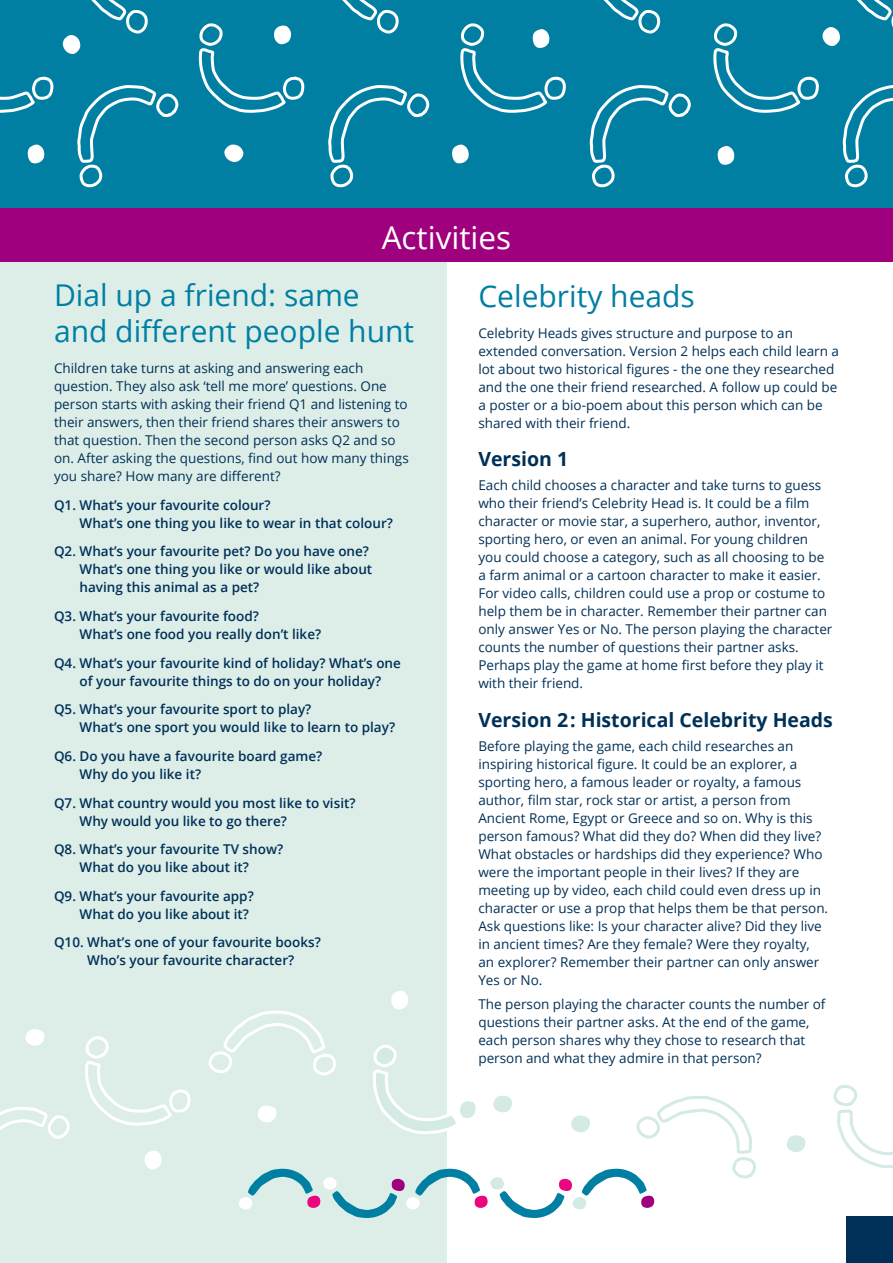
<style>
.page{position:relative;width:893px;height:1263px;background:#fff}
.page>*{position:absolute;margin:0;border:0;box-sizing:border-box;transform-origin:0 0}
.t1{font:31.5px "Open Sans";color:#fff}
.t2{font:30px/36px "Open Sans";color:#007fa3}
.t3{font:700 19.5px "Open Sans";color:#003057}
.t4{font:13.5px/18px "Open Sans";color:#003057}
.t5{font:600 13.5px/18px "Open Sans";color:#003057}
</style>
<div class="page">
<svg style="left:833px;top:1085px;width:60px;height:83px"></svg>
<div style="left:0;top:0;width:446px;height:1263px;background:#ddeee9"></div>
<div style="left:0;top:0;width:893px;height:208px;background:#007fa3"></div>
<svg style="left:26px;top:1029px;width:18px;height:17px"></svg>
<svg style="left:787px;top:1135px;width:19px;height:17px"></svg>
<div style="left:847px;top:1217px;width:46px;height:46px;background:#003057"></div>
<div style="left:0;top:208px;width:893px;height:54px;background:#9e007e"></div>
<svg style="left:0;top:76px;width:54px;height:88px"></svg>
<svg style="left:85px;top:1036px;width:106px;height:134px"></svg>
<svg style="left:198px;top:23px;width:107px;height:140px"></svg>
<svg style="left:452px;top:23px;width:114px;height:141px"></svg>
<svg style="left:77px;top:85px;width:102px;height:103px"></svg>
<svg style="left:208px;top:959px;width:548px;height:259px"></svg>
<svg style="left:0;top:1107px;width:70px;height:32px"></svg>
<svg style="left:328px;top:85px;width:102px;height:103px"></svg>
<svg style="left:589px;top:85px;width:102px;height:103px"></svg>
<svg style="left:63px;top:0;width:85px;height:54px"></svg>
<svg style="left:342px;top:0;width:57px;height:34px"></svg>
<svg style="left:603px;top:0;width:58px;height:34px"></svg>
<svg style="left:713px;top:0;width:180px;height:188px"></svg>
<h1 class="t1" style="left:382px;top:216px;width:131px">Activities</h1>
<h2 class="t2" style="left:54px;top:277px;width:362px">Dial up a friend: same and different people hunt</h2>
<p class="t4" style="left:54px;top:359px;width:356px">Children take turns at asking and answering each question. They also ask ‘tell me more’ questions. One person starts with asking their friend Q1 and listening to their answers, then their friend shares their answers to that question. Then the second person asks Q2 and so on. After asking the questions, find out how many things you share? How many are different?</p>
<p class="t5" style="left:80px;top:495px;width:315px;text-indent:-26px">Q1. What’s your favourite colour?<br>What’s one thing you like to wear in that colour?</p>
<p class="t5" style="left:80px;top:542px;width:294px;text-indent:-26px">Q2. What’s your favourite pet? Do you have one?<br>What’s one thing you like or would like about having this animal as a pet?</p>
<p class="t5" style="left:80px;top:607px;width:243px;text-indent:-26px">Q3. What’s your favourite food?<br>What’s one food you really don’t like?</p>
<p class="t5" style="left:54px;top:653px;width:348px;text-align:center">Q4. What’s your favourite kind of holiday? What’s one of your favourite things to do on your holiday?</p>
<p class="t5" style="left:80px;top:700px;width:317px;text-indent:-26px">Q5. What’s your favourite sport to play?<br>What’s one sport you would like to learn to play?</p>
<p class="t5" style="left:80px;top:747px;width:244px;text-indent:-26px">Q6. Do you have a favourite board game?<br>Why do you like it?</p>
<p class="t5" style="left:80px;top:793px;width:277px;text-indent:-26px">Q7. What country would you most like to visit?<br>Why would you like to go there?</p>
<p class="t5" style="left:80px;top:840px;width:205px;text-indent:-26px">Q8. What’s your favourite TV show?<br>What do you like about it?</p>
<p class="t5" style="left:80px;top:886px;width:176px;text-indent:-26px">Q9. What’s your favourite app?<br>What do you like about it?</p>
<p class="t5" style="left:54px;top:933px;width:268px;text-align:center">Q10. What’s one of your favourite books?<br>Who’s your favourite character?</p>
<h2 class="t2" style="left:478px;top:277px;width:218px">Celebrity heads</h2>
<p class="t4" style="left:478px;top:323px;width:362px">Celebrity Heads gives structure and purpose to an extended conversation. Version 2 helps each child learn a lot about two historical figures - the one they researched and the one their friend researched. A follow up could be a poster or a bio-poem about this person which can be shared with their friend.</p>
<h3 class="t3" style="left:478px;top:445px;width:91px">Version 1</h3>
<p class="t4" style="left:478px;top:476px;width:356px">Each child chooses a character and take turns to guess who their friend’s Celebrity Head is. It could be a film character or movie star, a superhero, author, inventor, sporting hero, or even an animal. For young children you could choose a category, such as all choosing to be a farm animal or a cartoon character to make it easier.<br>For video calls, children could use a prop or costume to help them be in character. Remember their partner can only answer Yes or No. The person playing the character counts the number of questions their partner asks.<br>Perhaps play the game at home first before they play it with their friend.</p>
<h3 class="t3" style="left:478px;top:706px;width:356px">Version 2: Historical Celebrity Heads</h3>
<p class="t4" style="left:478px;top:737px;width:351px">Before playing the game, each child researches an inspiring historical figure. It could be an explorer, a sporting hero, a famous leader or royalty, a famous author, film star, rock star or artist, a person from Ancient Rome, Egypt or Greece and so on. Why is this person famous? What did they do? When did they live?<br>What obstacles or hardships did they experience? Who were the important people in their lives? If they are meeting up by video, each child could even dress up in character or use a prop that helps them be that person.<br>Ask questions like: Is your character alive? Did they live in ancient times? Are they female? Were they royalty, an explorer? Remember their partner can only answer Yes or No.</p>
<p class="t4" style="left:478px;top:995px;width:349px">The person playing the character counts the number of questions their partner asks. At the end of the game, each person shares why they chose to research that person and what they admire in that person?</p>
</div>
